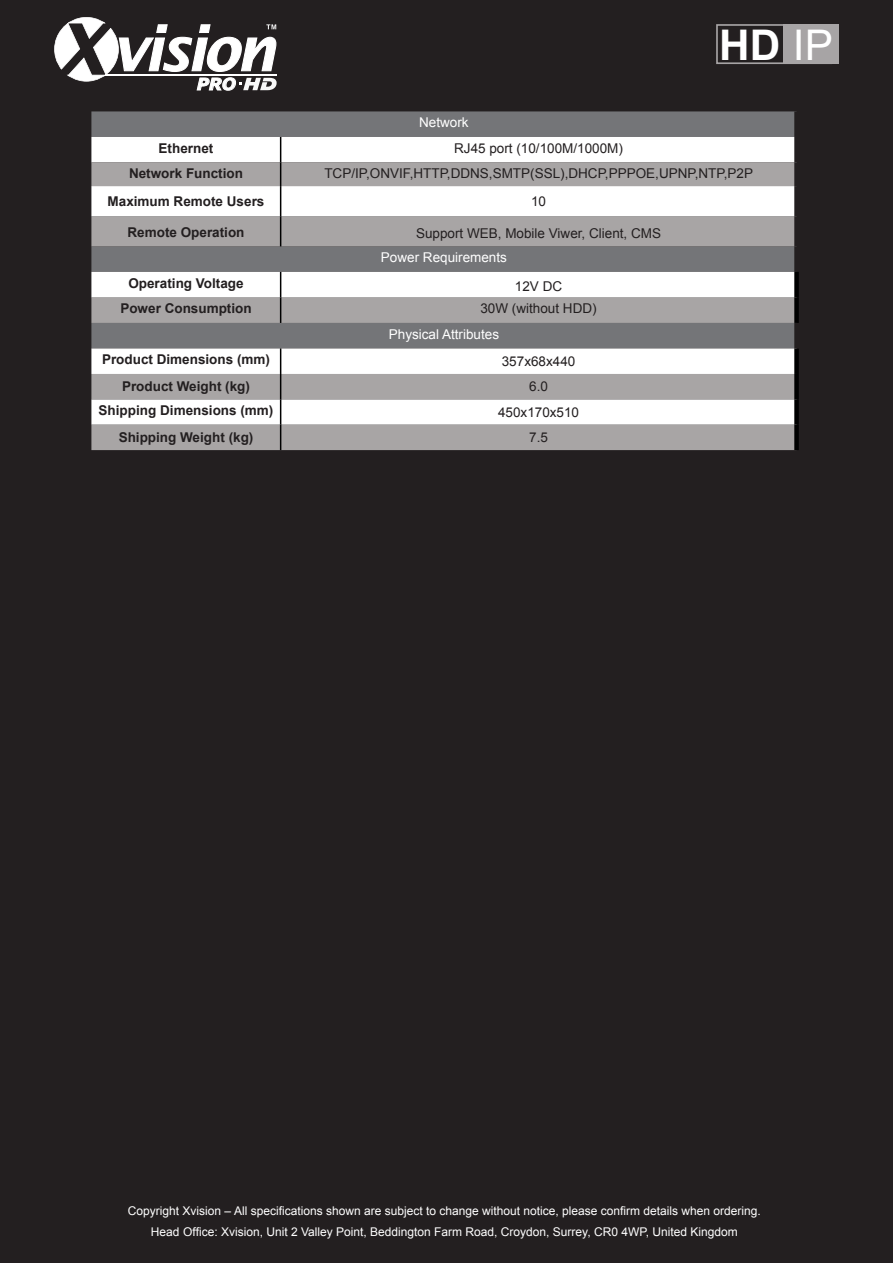
<style>
.page{position:relative;width:893px;height:1263px;background:#231f20}
.page>*{position:absolute;margin:0;border:0;box-sizing:border-box;transform-origin:0 0}
.t1{font:700 42.45px "Arial";color:#fff}
.t2{font:italic 700 16.5px "Verdana";color:#fff}
.t3{font:700 13.5px "Arial";color:#231f20}
.t4{font:13.5px "Arial";color:#231f20}
.t5{font:13.5px "Arial";color:#fff}
.t6{font:12px "Arial";color:#fff}
.s1{font-weight:400}
</style>
<div class="page">
<svg style="left:54px;top:17px;width:223px;height:74px"></svg>
<div style="left:716px;top:24px;width:116px;height:40px;border:2px solid #a7a4a5"></div>
<div style="left:783px;top:24px;width:56px;height:40px;background:#a7a4a5"></div>
<div style="left:91px;top:111px;width:703px;height:26px;background:#747578"></div>
<div style="left:91px;top:425px;width:703px;height:25px;background:#a8a5a5"></div>
<svg style="left:91px;top:186px;width:703px;height:239px;background:#c2c1c2"></svg>
<hr style="left:280px;top:216px;width:1px;height:30px;background:#000">
<svg style="left:91px;top:137px;width:703px;height:49px;background:#d3d2d2"></svg>
<svg style="left:280px;top:272px;width:1px;height:51px"></svg>
<svg style="left:280px;top:348px;width:1px;height:102px"></svg>
<hr style="left:280px;top:186px;width:1px;height:30px;background:#000">
<div style="left:794px;top:272px;width:5px;height:25px;background:#000"></div>
<div style="left:794px;top:297px;width:5px;height:26px;background:#000"></div>
<div style="left:794px;top:348px;width:5px;height:26px;background:#000"></div>
<div style="left:794px;top:374px;width:5px;height:25px;background:#000"></div>
<div style="left:794px;top:399px;width:5px;height:26px;background:#000"></div>
<div style="left:794px;top:425px;width:5px;height:25px;background:#000"></div>
<p class="t2" style="left:197px;top:72px;width:41px">PRO</p>
<p class="t5" style="left:419px;top:114px;width:51px">Network</p>
<p class="t1" style="left:719px;top:16px;width:115px">HD <span class="s1">IP</span></p>
<p class="t3" style="left:159px;top:139px;width:56px">Ethernet</p>
<p class="t4" style="left:454px;top:139px;width:170px">RJ45 port (10/100M/1000M)</p>
<p class="t3" style="left:129px;top:165px;width:116px">Network Function</p>
<p class="t4" style="left:324px;top:165px;width:430px">TCP/IP,ONVIF,HTTP,DDNS,SMTP(SSL),DHCP,PPPOE,UPNP,NTP,P2P</p>
<p class="t3" style="left:108px;top:193px;width:158px">Maximum Remote Users</p>
<p class="t4" style="left:531px;top:193px;width:17px">10</p>
<p class="t3" style="left:128px;top:223px;width:119px">Remote Operation</p>
<p class="t4" style="left:416px;top:224px;width:247px">Support WEB, Mobile Viwer, Client, CMS</p>
<p class="t5" style="left:381px;top:249px;width:128px">Power Requirements</p>
<p class="t3" style="left:128px;top:274px;width:117px">Operating Voltage</p>
<p class="t4" style="left:515px;top:277px;width:49px">12V DC</p>
<p class="t3" style="left:120px;top:299px;width:133px">Power Consumption</p>
<p class="t4" style="left:480px;top:300px;width:118px">30W (without HDD)</p>
<p class="t5" style="left:389px;top:325px;width:112px">Physical Attributes</p>
<p class="t3" style="left:102px;top:350px;width:170px">Product Dimensions (mm)</p>
<p class="t4" style="left:502px;top:352px;width:75px">357x68x440</p>
<p class="t3" style="left:122px;top:378px;width:129px">Product Weight (kg)</p>
<p class="t4" style="left:529px;top:378px;width:20px">6.0</p>
<p class="t3" style="left:99px;top:402px;width:176px">Shipping Dimensions (mm)</p>
<p class="t4" style="left:498px;top:403px;width:83px">450x170x510</p>
<p class="t3" style="left:119px;top:428px;width:136px">Shipping Weight (kg)</p>
<p class="t4" style="left:529px;top:428px;width:20px">7.5</p>
<p class="t6" style="left:128px;top:1202px;width:634px">Copyright Xvision – All specifications shown are subject to change without notice, please confirm details when ordering.</p>
<p class="t6" style="left:151px;top:1224px;width:588px">Head Office: Xvision, Unit 2 Valley Point, Beddington Farm Road, Croydon, Surrey, CR0 4WP, United Kingdom</p>
</div>
